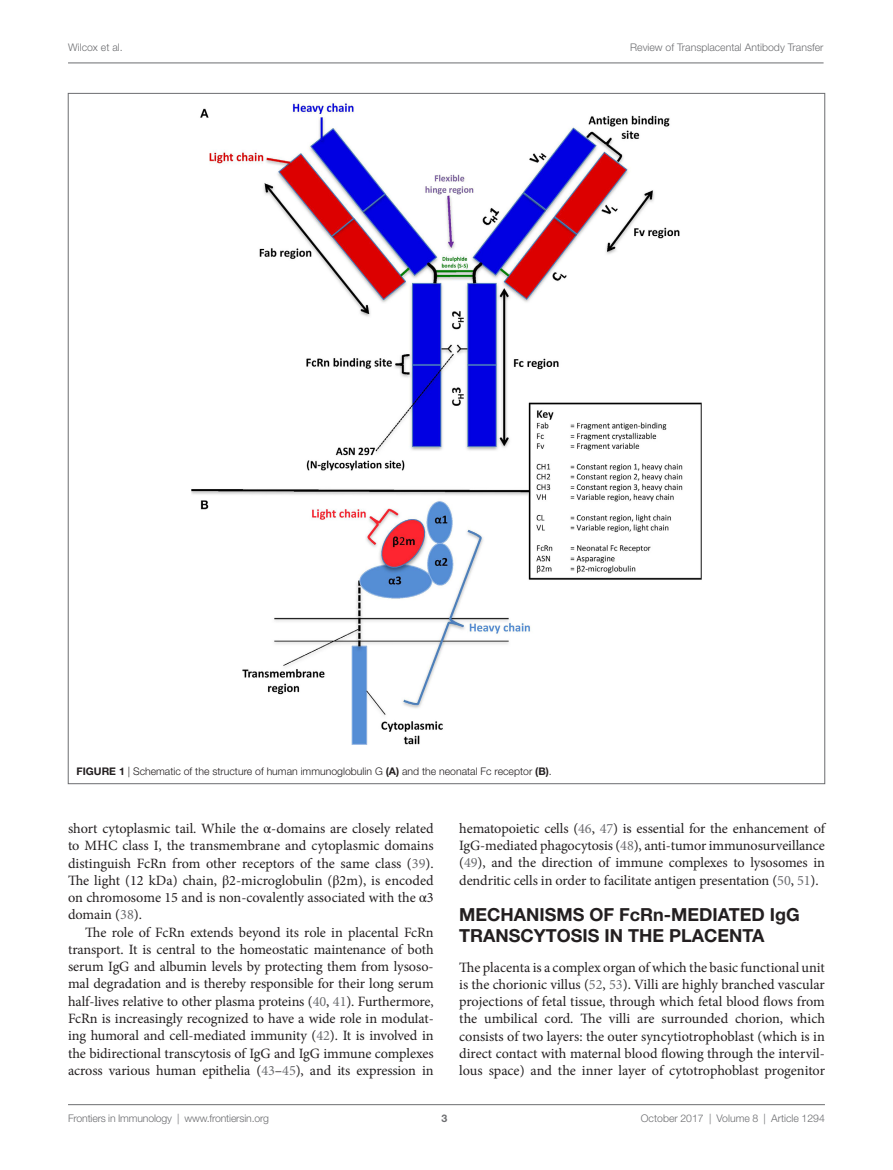
<style>
.page{position:relative;width:893px;height:1170px;background:#fff}
.page>*{position:absolute;margin:0;border:0;box-sizing:border-box;transform-origin:0 0}
.t1{font:700 18px/21px "Helvetica Neue LT Std";color:#231f20}
.t2{font:14.25px/17.2px "Minion Pro";letter-spacing:-.005em;color:#231f20;text-align:justify}
.t3{font:300 10.5px "Helvetica Neue LT Std";color:#6c6d70}
.t4{font:300 10.5px "Helvetica Neue LT Std";color:#231f20}
.t5{font:700 10.5px "Helvetica Neue LT Std";color:#231f20}
.t6{font:700 10.5px "Helvetica Neue LT Std";color:#6c6d70}
.s1{font-weight:700}
.s2{font-family:"STIX General"}
.s3{color:#6c6d70}
</style>
<div class="page">
<img style="left:191px;top:102px;width:511px;height:643px">
<hr style="left:68px;top:1104px;width:757px;height:1px;background:#6c6d70">
<hr style="left:68px;top:63px;width:755px;height:1px;background:#6c6d70">
<p class="t3" style="left:68px;top:41px;width:56px">Wilcox et al.</p>
<p class="t3" style="left:630px;top:41px;width:195px">Review of Transplacental Antibody Transfer</p>
<p class="t5" style="left:77px;top:765px;width:18px">FIGUR</p>
<p class="t4" style="left:109px;top:765px;width:444px"><span class="s1">E 1</span> | Schematic of the structure of human immunoglobulin G <span class="s1">(A)</span> and the neonatal Fc receptor <span class="s1">(B)</span>.</p>
<p class="t2" style="left:68px;top:819px;width:367px">short cytoplasmic tail. While the <span class="s2">α</span>-domains are closely related to MHC class I, the transmembrane and cytoplasmic domains distinguish FcRn from other receptors of the same class (<span class="s3">39</span>).<br>The light (12 kDa) chain, <span class="s2">β</span>2-microglobulin (<span class="s2">β</span>2m), is encoded on chromosome 15 and is non-covalently associated with the <span class="s2">α</span>3 domain (<span class="s3">38</span>).</p>
<p class="t2" style="left:68px;top:923px;width:367px;text-indent:17px">The role of FcRn extends beyond its role in placental FcRn transport. It is central to the homeostatic maintenance of both serum IgG and albumin levels by protecting them from lysoso&shy;mal degradation and is thereby responsible for their long serum half-lives relative to other plasma proteins (<span class="s3">40</span>, <span class="s3">41</span>). Furthermore, FcRn is increasingly recognized to have a wide role in modulat&shy;ing humoral and cell-mediated immunity (<span class="s3">42</span>). It is involved in the bidirectional transcytosis of IgG and IgG immune complexes across various human epithelia (<span class="s3">43</span>–<span class="s3">45</span>), and its expression in</p>
<p class="t2" style="left:459px;top:819px;width:367px">hematopoietic cells (<span class="s3">46</span>, <span class="s3">47</span>) is essential for the enhancement of IgG-mediated phagocytosis (<span class="s3">48</span>), anti-tumor immunosurveillance (<span class="s3">49</span>), and the direction of immune complexes to lysosomes in dendritic cells in order to facilitate antigen presentation (<span class="s3">50</span>, <span class="s3">51</span>).</p>
<p class="t1" style="left:459px;top:903px;width:342px">MECHANISMS OF FCRN-MEDIATED IGG<br>TRANSCYTOSIS IN THE PLACENTA</p>
<p class="t2" style="left:459px;top:958px;width:367px">The placenta is a complex organ of which the basic functional unit is the chorionic villus (<span class="s3">52</span>, <span class="s3">53</span>). Villi are highly branched vascular projections of fetal tissue, through which fetal blood flows from the umbilical cord. The villi are surrounded chorion, which consists of two layers: the outer syncytiotrophoblast (which is in direct contact with maternal blood flowing through the intervil&shy;lous space) and the inner layer of cytotrophoblast progenitor</p>
<p class="t3" style="left:68px;top:1111px;width:203px">Frontiers in Immunology | www.frontiersin.org</p>
<p class="t3" style="left:641px;top:1111px;width:186px">October 2017 | Volume 8 | Article 1294</p>
<p class="t6" style="left:441px;top:1111px;width:7px">3</p>
</div>
